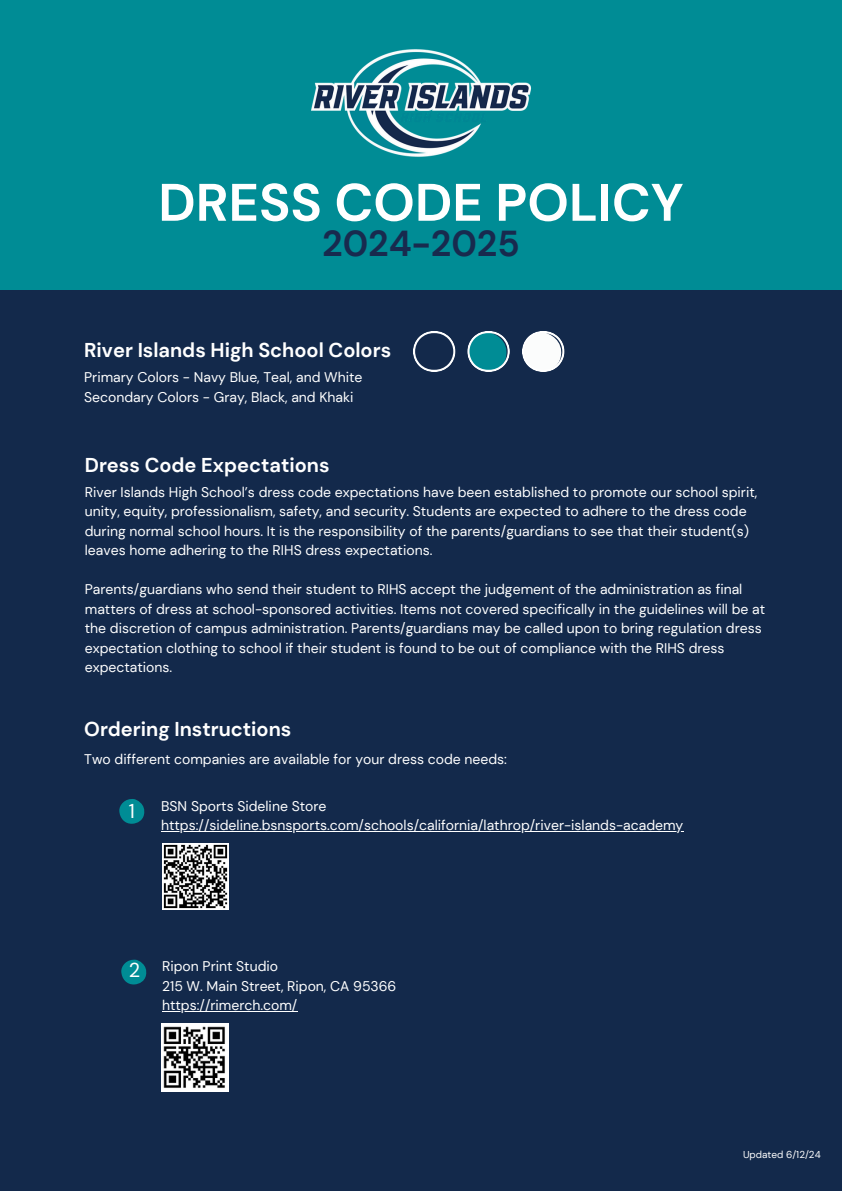
<style>
.page{position:relative;width:842px;height:1191px;background:#fff}
.page>*{position:absolute;margin:0;border:0;box-sizing:border-box;transform-origin:0 0}
.t1{font:700 52.7px "DM Sans";color:#fff}
.t2{font:700 36px "DM Sans";color:#182a4e}
.t3{font:700 20px "DM Sans";color:#fff}
.t4{font:20px "DM Sans";color:#fff}
.t5{font:14px/19.5px "DM Sans";color:#fff}
.t6{font:10px "DM Sans";color:#fff}
</style>
<div class="page">
<div style="left:0;top:0;width:842px;height:1190px;background:#008c95"></div>
<div style="left:0;top:290px;width:842px;height:900px;background:#13294b"></div>
<img style="left:311px;top:49px;width:220px;height:108px">
<svg style="left:119px;top:799px;width:26px;height:25px"></svg>
<svg style="left:467px;top:331px;width:43px;height:41px"></svg>
<svg style="left:413px;top:331px;width:42px;height:41px"></svg>
<svg style="left:522px;top:331px;width:43px;height:41px"></svg>
<img style="left:162px;top:843px;width:67px;height:66px">
<svg style="left:121px;top:959px;width:26px;height:25px"></svg>
<img style="left:161px;top:1023px;width:68px;height:68px">
<hr style="left:161px;top:830px;width:522px;height:1px;background:#fff">
<hr style="left:162px;top:1011px;width:135px;height:1px;background:#fff">
<p class="t1" style="left:158px;top:168px;width:527px">DRESS CODE POLICY</p>
<h3 class="t2" style="left:322px;top:220px;width:199px">2024-2025</h3>
<h2 class="t3" style="left:84px;top:337px;width:308px">River Islands High School Colors</h2>
<h1 class="t5" style="left:84px;top:368px;width:280px">Primary Colors - Navy Blue, Teal, and White<br>Secondary Colors - Gray, Black, and Khaki</h1>
<h4 class="t3" style="left:85px;top:452px;width:246px">Dress Code Expectations</h4>
<h3 class="t5" style="left:85px;top:482px;width:674px">River Islands High School’s dress code expectations have been established to promote our school spirit, unity, equity, professionalism, safety, and security. Students are expected to adhere to the dress code during normal school hours. It is the responsibility of the parents/guardians to see that their student(s) leaves home adhering to the RIHS dress expectations.</h3>
<h4 class="t5" style="left:85px;top:579px;width:682px">Parents/guardians who send their student to RIHS accept the judgement of the administration as final matters of dress at school-sponsored activities. Items not covered specifically in the guidelines will be at the discretion of campus administration. Parents/guardians may be called upon to bring regulation dress expectation clothing to school if their student is found to be out of compliance with the RIHS dress expectations.</h4>
<h4 class="t3" style="left:84px;top:716px;width:209px">Ordering Instructions</h4>
<h3 class="t5" style="left:84px;top:749px;width:424px">Two different companies are available for your dress code needs:</h3>
<h4 class="t4" style="left:129px;top:798px;width:8px">1</h4>
<p class="t5" style="left:161px;top:796px;width:167px">BSN Sports Sideline Store</p>
<p class="t5" style="left:161px;top:815px;width:524px">https://sideline.bsnsports.com/schools/california/lathrop/river-islands-academy</p>
<h4 class="t4" style="left:129px;top:957px;width:13px">2</h4>
<p class="t5" style="left:162px;top:956px;width:236px">Ripon Print Studio<br>215 W. Main Street, Ripon, CA 95366</p>
<p class="t5" style="left:162px;top:995px;width:137px">https://rimerch.com/</p>
<p class="t6" style="left:743px;top:1147px;width:79px">Updated 6/12/24</p>
</div>
